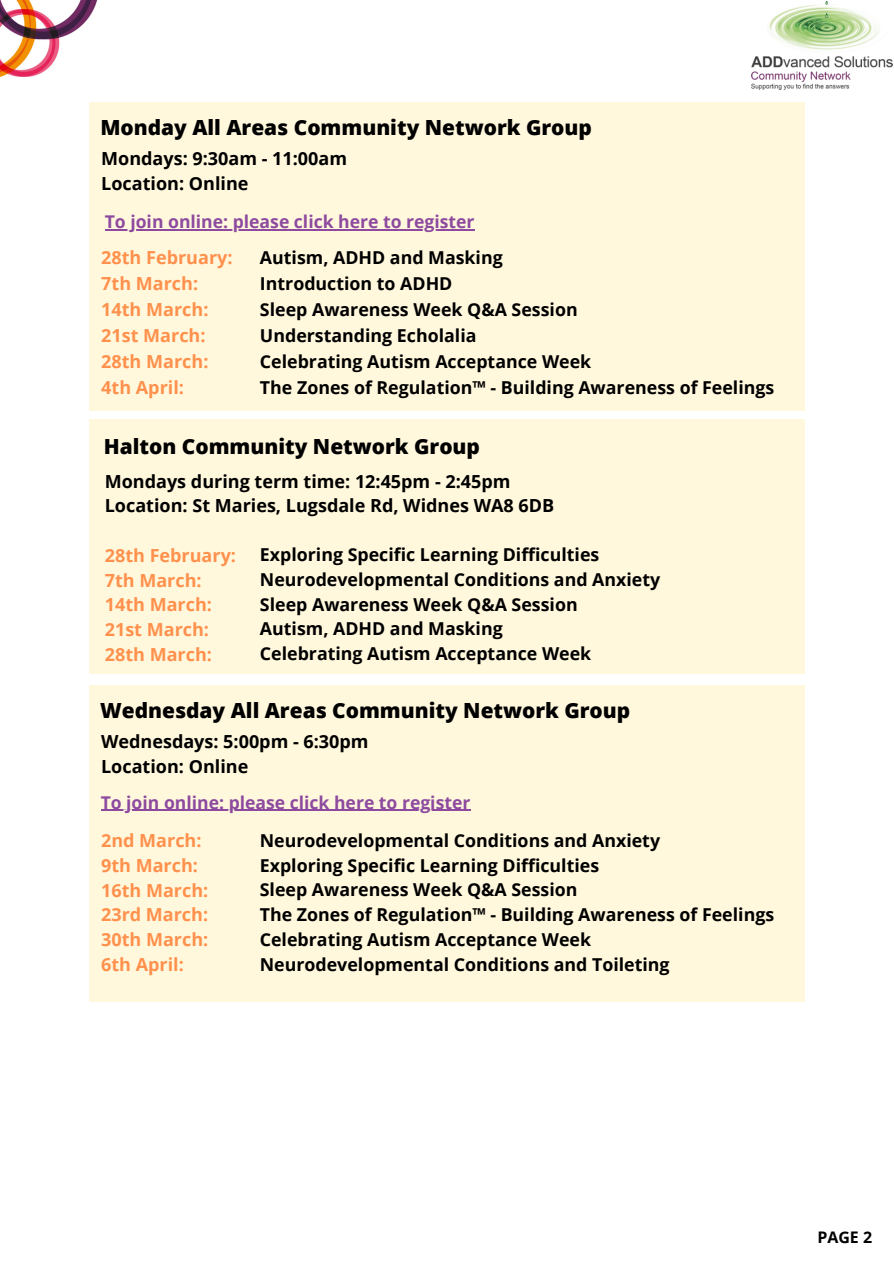
<style>
.page{position:relative;width:894px;height:1264px;background:#fff}
.page>*{position:absolute;margin:0;border:0;box-sizing:border-box;transform-origin:0 0}
.t1{font:800 20.85px "Open Sans";color:#000}
.t2{font:700 18px "Open Sans";color:#ff914d}
.t3{font:700 18px "Open Sans";color:#000}
.t4{font:700 17.85px "Open Sans";color:#000}
.t5{font:700 17.55px "Open Sans";color:#8d4a9f}
.t6{font:700 15.9px "Open Sans";color:#000}
</style>
<div class="page">
<img style="left:0;top:0;width:98px;height:77px">
<img style="left:751px;top:2px;width:141px;height:87px">
<div style="left:89px;top:419px;width:715px;height:254px;background:#fff8dd"></div>
<div style="left:89px;top:102px;width:715px;height:308px;background:#fff8dd"></div>
<hr style="left:105px;top:229px;width:369px;height:1px;background:#8d4a9f">
<div style="left:89px;top:685px;width:715px;height:316px;background:#fff8dd"></div>
<hr style="left:101px;top:809px;width:369px;height:2px;background:#8d4a9f">
<p class="t1" style="left:100px;top:113px;width:493px">Monday All Areas Community Network Group</p>
<p class="t3" style="left:101px;top:146px;width:247px">Mondays: 9:30am - 11:00am</p>
<p class="t3" style="left:101px;top:171px;width:149px">Location: Online</p>
<p class="t5" style="left:105px;top:209px;width:371px">To join online: please click here to register</p>
<p class="t4" style="left:260px;top:245px;width:244px">Autism, ADHD and Masking</p>
<p class="t4" style="left:260px;top:271px;width:194px">Introduction to ADHD</p>
<p class="t4" style="left:260px;top:297px;width:319px">Sleep Awareness Week Q&amp;A Session</p>
<p class="t4" style="left:260px;top:323px;width:218px">Understanding Echolalia</p>
<p class="t4" style="left:260px;top:349px;width:333px">Celebrating Autism Acceptance Week</p>
<p class="t4" style="left:260px;top:375px;width:515px">The Zones of Regulation™ - Building Awareness of Feelings</p>
<p class="t2" style="left:101px;top:245px;width:133px">28th February:</p>
<p class="t2" style="left:101px;top:271px;width:98px">7th March:</p>
<p class="t2" style="left:101px;top:297px;width:109px">14th March:</p>
<p class="t2" style="left:101px;top:323px;width:106px">21st March:</p>
<p class="t2" style="left:101px;top:349px;width:109px">28th March:</p>
<p class="t2" style="left:101px;top:375px;width:84px">4th April:</p>
<p class="t1" style="left:104px;top:431px;width:377px">Halton Community Network Group</p>
<p class="t3" style="left:105px;top:468px;width:407px">Mondays during term time: 12:45pm - 2:45pm</p>
<p class="t3" style="left:105px;top:493px;width:451px">Location: St Maries, Lugsdale Rd, Widnes WA8 6DB</p>
<p class="t2" style="left:105px;top:542px;width:133px">28th February:</p>
<p class="t2" style="left:105px;top:567px;width:98px">7th March:</p>
<p class="t2" style="left:105px;top:592px;width:109px">14th March:</p>
<p class="t2" style="left:105px;top:617px;width:106px">21st March:</p>
<p class="t2" style="left:105px;top:642px;width:109px">28th March:</p>
<p class="t4" style="left:260px;top:542px;width:341px">Exploring Specific Learning Difficulties</p>
<p class="t4" style="left:260px;top:566px;width:401px">Neurodevelopmental Conditions and Anxiety</p>
<p class="t4" style="left:260px;top:591px;width:319px">Sleep Awareness Week Q&amp;A Session</p>
<p class="t4" style="left:260px;top:616px;width:244px">Autism, ADHD and Masking</p>
<p class="t4" style="left:260px;top:641px;width:333px">Celebrating Autism Acceptance Week</p>
<p class="t1" style="left:100px;top:695px;width:531px">Wednesday All Areas Community Network Group</p>
<p class="t3" style="left:101px;top:728px;width:269px">Wednesdays: 5:00pm - 6:30pm</p>
<p class="t3" style="left:101px;top:753px;width:149px">Location: Online</p>
<p class="t5" style="left:101px;top:790px;width:371px">To join online: please click here to register</p>
<p class="t2" style="left:101px;top:827px;width:102px">2nd March:</p>
<p class="t2" style="left:101px;top:852px;width:98px">9th March:</p>
<p class="t2" style="left:101px;top:877px;width:109px">16th March:</p>
<p class="t2" style="left:101px;top:902px;width:109px">23rd March:</p>
<p class="t2" style="left:101px;top:926px;width:109px">30th March:</p>
<p class="t2" style="left:101px;top:951px;width:84px">6th April:</p>
<p class="t4" style="left:260px;top:827px;width:401px">Neurodevelopmental Conditions and Anxiety</p>
<p class="t4" style="left:260px;top:852px;width:341px">Exploring Specific Learning Difficulties</p>
<p class="t4" style="left:260px;top:877px;width:319px">Sleep Awareness Week Q&amp;A Session</p>
<p class="t4" style="left:260px;top:902px;width:515px">The Zones of Regulation™ - Building Awareness of Feelings</p>
<p class="t4" style="left:260px;top:927px;width:333px">Celebrating Autism Acceptance Week</p>
<p class="t4" style="left:260px;top:951px;width:411px">Neurodevelopmental Conditions and Toileting</p>
<p class="t6" style="left:817px;top:1225px;width:56px">PAGE 2</p>
</div>
